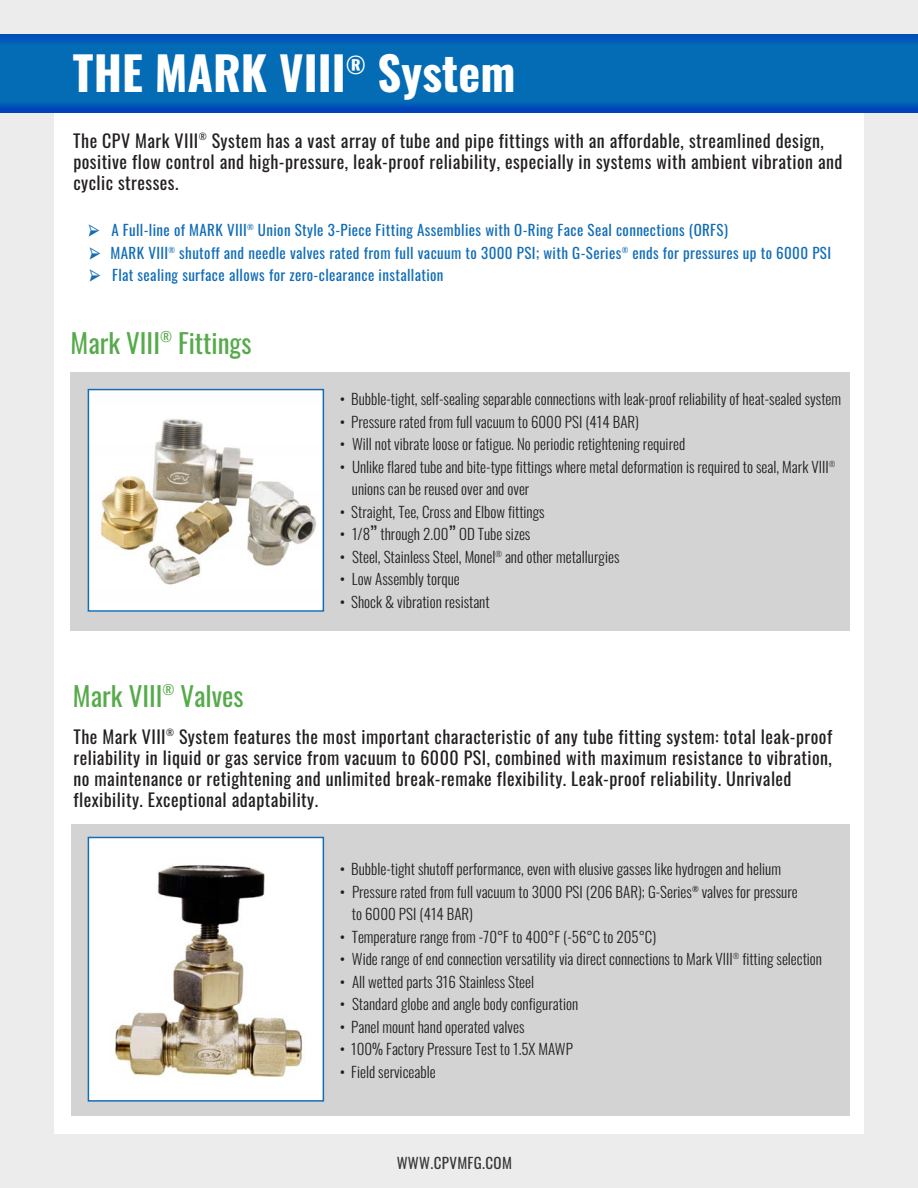
<style>
.page{position:relative;width:918px;height:1188px;background:#ececec}
.page>*{position:absolute;margin:0;border:0;box-sizing:border-box;transform-origin:0 0}
.t1{font:700 46.5px "Oswald";color:#fff}
.t2{font:27px "Oswald";color:#57aa4b}
.t3{font:18px/21px "Oswald";letter-spacing:.025em;color:#231f20}
.t4{font:300 15px/22.5px "Oswald";color:#231f20}
.t5{font:15px "Oswald";letter-spacing:.025em;color:#126db7}
.t6{font:15px "Oswald";letter-spacing:.025em;color:#383839}
.s1{font-family:"Minion Pro";font-size:21px}
.s2{font-weight:400}
.s3{font-weight:400;font-size:18px}
</style>
<div class="page">
<div style="left:54px;top:112px;width:810px;height:1022px;background:#fff"></div>
<div style="left:70px;top:373px;width:779px;height:258px;background:#d3d3d3"></div>
<img style="left:91px;top:392px;width:230px;height:217px">
<div style="left:88px;top:389px;width:236px;height:223px;border:2px solid #146db5"></div>
<div style="left:71px;top:824px;width:778px;height:291px;background:#d3d3d3"></div>
<img style="left:91px;top:840px;width:230px;height:259px">
<div style="left:88px;top:837px;width:236px;height:265px;border:2px solid #146db5"></div>
<div style="left:0;top:34px;width:918px;height:79px;background:#253f8e;opacity:.75"></div>
<p class="t1" style="left:73px;top:48px;width:444px">THE MARK VIII<sup>®</sup> System</p>
<p class="t3" style="left:73px;top:128px;width:752px">The CPV Mark VIII<sup>®</sup> System has a vast array of tube and pipe fittings with an affordable, streamlined design,</p>
<p class="t3" style="left:73px;top:149px;width:771px">positive flow control and high-pressure, leak-proof reliability, especially in systems with ambient vibration and cyclic stresses.</p>
<p class="t5" style="left:88px;top:217px;width:641px"><span class="s1">➢</span> A Full-line of MARK VIII<sup>®</sup> Union Style 3-Piece Fitting Assemblies with O-Ring Face Seal connections (ORFS)</p>
<p class="t5" style="left:89px;top:239px;width:744px"><span class="s1">➢</span> MARK VIII<sup>®</sup> shutoff and needle valves rated from full vacuum to 3000 PSI; with G-Series<sup>®</sup> ends for pressures up to 6000 PSI</p>
<p class="t5" style="left:89px;top:262px;width:356px"><span class="s1">➢</span> Flat sealing surface allows for zero-clearance installation</p>
<p class="t2" style="left:71px;top:319px;width:182px">Mark VIII<sup>®</sup> Fittings</p>
<p class="t2" style="left:73px;top:672px;width:172px">Mark VIII<sup>®</sup> Valves</p>
<p class="t4" style="left:340px;top:386px;width:503px"><span class="s2">•</span> Bubble-tight, self-sealing separable connections with leak-proof reliability of heat-sealed system</p>
<p class="t4" style="left:340px;top:409px;width:301px"><span class="s2">•</span> Pressure rated from full vacuum to 6000 PSI (414 BAR)</p>
<p class="t4" style="left:340px;top:431px;width:347px"><span class="s2">•</span> Will not vibrate loose or fatigue. No periodic retightening required</p>
<p class="t4" style="left:352px;top:454px;width:485px;text-indent:-12px"><span class="s2">•</span> Unlike flared tube and bite-type fittings where metal deformation is required to seal, Mark VIII<sup>® </sup>unions can be reused over and over</p>
<p class="t4" style="left:340px;top:499px;width:206px"><span class="s2">•</span> Straight, Tee, Cross and Elbow fittings</p>
<p class="t4" style="left:340px;top:521px;width:192px"><span class="s2">•</span> 1/8<span class="s3">”</span> through 2.00<span class="s3">”</span> OD Tube sizes</p>
<p class="t4" style="left:340px;top:544px;width:281px"><span class="s2">•</span> Steel, Stainless Steel, Monel<sup>®</sup> and other metallurgies</p>
<p class="t4" style="left:340px;top:566px;width:122px"><span class="s2">•</span> Low Assembly torque</p>
<p class="t4" style="left:340px;top:589px;width:151px"><span class="s2">•</span> Shock &amp; vibration resistant</p>
<p class="t3" style="left:74px;top:724px;width:760px">The Mark VIII<sup>®</sup> System features the most important characteristic of any tube fitting system: total leak-proof</p>
<p class="t3" style="left:74px;top:745px;width:760px">reliability in liquid or gas service from vacuum to 6000 PSI, combined with maximum resistance to vibration, no maintenance or retightening and unlimited break-remake flexibility. Leak-proof reliability. Unrivaled</p>
<p class="t3" style="left:74px;top:787px;width:246px">flexibility. Exceptional adaptability.</p>
<p class="t4" style="left:340px;top:856px;width:443px"><span class="s2">•</span> Bubble-tight shutoff performance, even with elusive gasses like hydrogen and helium</p>
<p class="t4" style="left:340px;top:879px;width:460px"><span class="s2">•</span> Pressure rated from full vacuum to 3000 PSI (206 BAR); G-Series<sup>®</sup> valves for pressure</p>
<p class="t4" style="left:352px;top:901px;width:123px">to 6000 PSI (414 BAR)</p>
<p class="t4" style="left:340px;top:924px;width:318px"><span class="s2">•</span> Temperature range from -70°F to 400°F (-56°C to 205°C)</p>
<p class="t4" style="left:340px;top:946px;width:484px"><span class="s2">•</span> Wide range of end connection versatility via direct connections to Mark VIII<sup>®</sup> fitting selection</p>
<p class="t4" style="left:340px;top:969px;width:196px"><span class="s2">•</span> All wetted parts 316 Stainless Steel</p>
<p class="t4" style="left:340px;top:991px;width:240px"><span class="s2">•</span> Standard globe and angle body configuration</p>
<p class="t4" style="left:340px;top:1014px;width:186px"><span class="s2">•</span> Panel mount hand operated valves</p>
<p class="t4" style="left:340px;top:1036px;width:235px"><span class="s2">•</span> 100% Factory Pressure Test to 1.5X MAWP</p>
<p class="t4" style="left:340px;top:1059px;width:97px"><span class="s2">•</span> Field serviceable</p>
<p class="t6" style="left:397px;top:1150px;width:117px">WWW.CPVMFG.COM</p>
</div>
